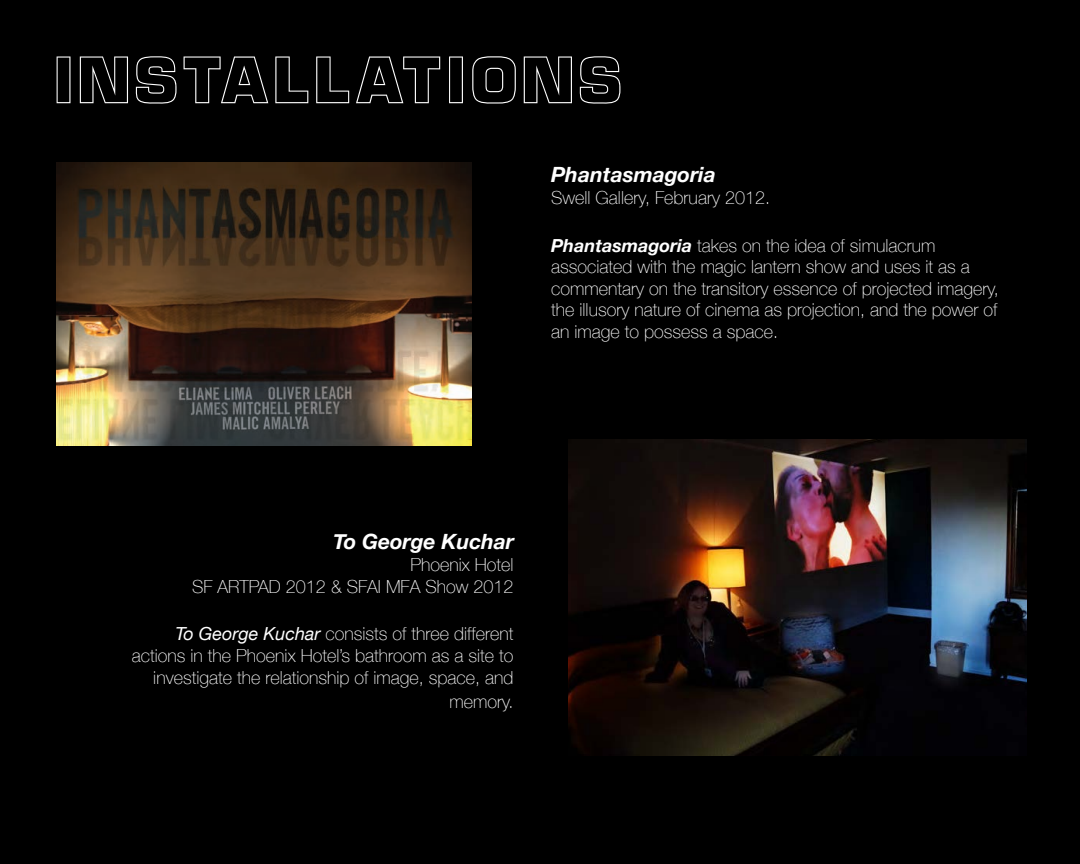
<style>
.page{position:relative;width:1080px;height:864px;background:#000}
.page>*{position:absolute;margin:0;border:0;box-sizing:border-box;transform-origin:0 0}
.t1{font:60px "Micro Technic Bold Outline";letter-spacing:.05em;color:#fff}
.t2{font:italic 700 21px "Helvetica Neue";color:#fff}
.t3{font:100 18px/21.5px "Helvetica Neue";color:#fff;text-align:right}
.s1{font-weight:700;font-style:italic}
.s2{font-weight:400;font-style:italic}
</style>
<div class="page">
<img style="left:56px;top:162px;width:416px;height:283px">
<img style="left:568px;top:440px;width:458px;height:316px">
<p class="t1" style="left:52px;top:37px;width:572px">INSTALLATIONS</p>
<p class="t2" style="left:551px;top:159px;width:166px">Phantasmagoria</p>
<p class="t3" style="left:551px;top:186px;width:220px">Swell Gallery, February 2012.</p>
<p class="t3" style="left:551px;top:234px;width:449px;text-align:left"><span class="s1">Phantasmagoria</span> takes on the idea of simulacrum associated with the magic lantern show and uses it as a commentary on the transitory essence of projected imagery, the illusory nature of cinema as projection, and the power of an image to possess a space.</p>
<p class="t2" style="left:333px;top:525px;width:182px">To George Kuchar</p>
<p class="t3" style="left:192px;top:553px;width:323px">Phoenix Hotel<br>SF ARTPAD 2012 &amp; SFAI MFA Show 2012</p>
<p class="t3" style="left:132px;top:622px;width:383px"><span class="s2">T</span><span class="s2">o George Kuchar</span> consists of three different actions in the Phoenix Hotel’s bathroom as a site to investigate the relationship of image, space, and</p>
<p class="t3" style="left:449px;top:690px;width:66px">memory.</p>
</div>
